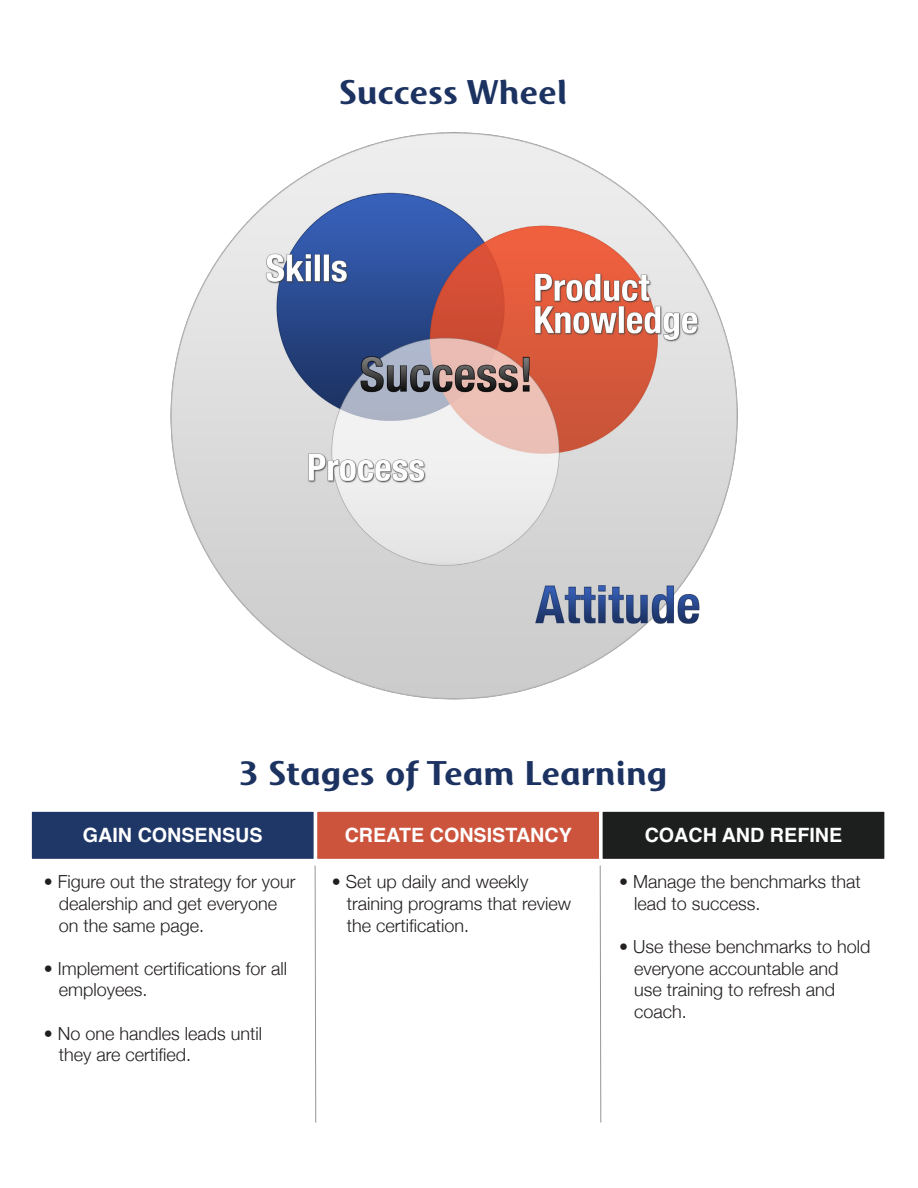
<style>
.page{position:relative;width:918px;height:1188px;background:#fff}
.page>*{position:absolute;margin:0;border:0;box-sizing:border-box;transform-origin:0 0}
.t1{font:700 33px "Mosquito";color:#1c3261}
.t2{font:700 19.65px "Helvetica";color:#fff}
.t3{font:300 18px/21.6px "Helvetica Neue";color:#231f20}
</style>
<div class="page">
<div style="left:314px;top:809px;width:288px;height:53px;background:#cc533c;border:3px solid #fff"></div>
<div style="left:600px;top:809px;width:287px;height:53px;background:#1c1f1d;border:3px solid #fff"></div>
<div style="left:29px;top:809px;width:288px;height:53px;background:#1f3767;border:3px solid #fff"></div>
<img style="left:170px;top:132px;width:568px;height:568px">
<svg style="left:315px;top:865px;width:1px;height:258px"></svg>
<svg style="left:600px;top:865px;width:1px;height:258px"></svg>
<h1 class="t1" style="left:339px;top:73px;width:230px">Success Wheel</h1>
<h1 class="t1" style="left:239px;top:753px;width:430px">3 Stages of Team Learning</h1>
<p class="t2" style="left:83px;top:819px;width:181px">GAIN CONSENSUS</p>
<p class="t2" style="left:345px;top:819px;width:229px">CREATE CONSISTANCY</p>
<p class="t2" style="left:645px;top:819px;width:199px">COACH AND REFINE</p>
<p class="t3" style="left:59px;top:870px;width:238px;text-indent:-15px">• Figure out the strategy for your dealership and get everyone on the same page.</p>
<p class="t3" style="left:59px;top:957px;width:230px;text-indent:-15px">• Implement certifications for all employees.</p>
<p class="t3" style="left:59px;top:1021px;width:205px;text-indent:-15px">• No one handles leads until they are certified.</p>
<p class="t3" style="left:347px;top:870px;width:226px;text-indent:-15px">• Set up daily and weekly training programs that review the certification.</p>
<p class="t3" style="left:634px;top:870px;width:228px;text-indent:-15px">• Manage the benchmarks that lead to success.</p>
<p class="t3" style="left:634px;top:935px;width:238px;text-indent:-15px">• Use these benchmarks to hold everyone accountable and use training to refresh and coach.</p>
</div>
